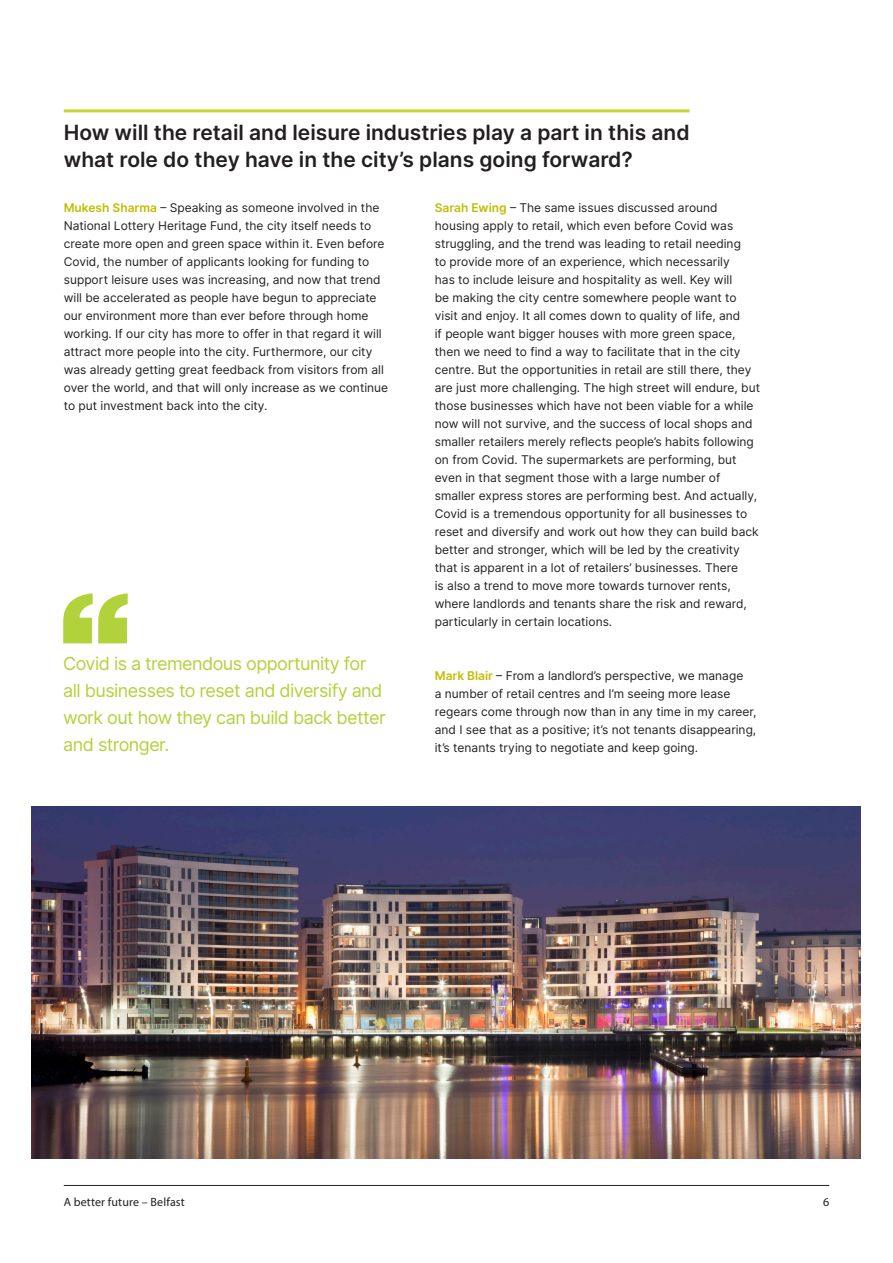
<style>
.page{position:relative;width:893px;height:1263px;background:#fff}
.page>*{position:absolute;margin:0;border:0;box-sizing:border-box;transform-origin:0 0}
.Heading_-_14_-_with{font:600 21px/27px "Inter";color:#231f20}
.Document_Type_-_13{font:18px/27px "Inter";letter-spacing:-.03em;color:#b2d23c}
.Body_Copy__Grid__8pt{font:12px/18px "Inter";color:#231f20}
.t1{font:12px "Myriad Pro";letter-spacing:.01em;color:#231f20}
.s1{font-weight:600;color:#c0bc00}
</style>
<div class="page">
<hr style="left:64px;top:1185px;width:765px;height:1px;background:#231f20">
<svg style="left:63px;top:593px;width:65px;height:50px"></svg>
<hr style="left:64px;top:109px;width:626px;height:3px;background:#c1d72f">
<img style="left:31px;top:806px;width:830px;height:353px">
<p class="Heading_-_14_-_with" style="left:64px;top:118px;width:627px">How will the retail and leisure industries play a part in this and what role do they have in the city’s plans going forward?</p>
<p class="Body_Copy__Grid__8pt" style="left:64px;top:198px;width:326px"><span class="s1">Mukesh Sharma</span> – Speaking as someone involved in the National Lottery Heritage Fund, the city itself needs to create more open and green space within it. Even before Covid, the number of applicants looking for funding to support leisure uses was increasing, and now that trend will be accelerated as people have begun to appreciate our environment more than ever before through home working. If our city has more to offer in that regard it will attract more people into the city. Furthermore, our city was already getting great feedback from visitors from all over the world, and that will only increase as we continue to put investment back into the city.</p>
<p class="Body_Copy__Grid__8pt" style="left:435px;top:198px;width:327px"><span class="s1">Sarah Ewing</span> – The same issues discussed around housing apply to retail, which even before Covid was struggling, and the trend was leading to retail needing<br>to provide more of an experience, which necessarily<br>has to include leisure and hospitality as well. Key will<br>be making the city centre somewhere people want to visit and enjoy. It all comes down to quality of life, and<br>if people want bigger houses with more green space, then we need to find a way to facilitate that in the city centre. But the opportunities in retail are still there, they are just more challenging. The high street will endure, but those businesses which have not been viable for a while now will not survive, and the success of local shops and smaller retailers merely reflects people’s habits following on from Covid. The supermarkets are performing, but even in that segment those with a large number of smaller express stores are performing best. And actually, Covid is a tremendous opportunity for all businesses to reset and diversify and work out how they can build back better and stronger, which will be led by the creativity that is apparent in a lot of retailers’ businesses. There<br>is also a trend to move more towards turnover rents, where landlords and tenants share the risk and reward, particularly in certain locations.</p>
<p class="Document_Type_-_13" style="left:63px;top:650px;width:324px">Covid is a tremendous opportunity for all businesses to reset and diversify and work out how they can build back better and stronger.</p>
<p class="Body_Copy__Grid__8pt" style="left:435px;top:666px;width:323px"><span class="s1">Mark Blair</span> – From a landlord’s perspective, we manage<br>a number of retail centres and I’m seeing more lease regears come through now than in any time in my career, and I see that as a positive; it’s not tenants disappearing, it’s tenants trying to negotiate and keep going.</p>
<p class="t1" style="left:64px;top:1195px;width:122px">A better future – Belfast</p>
<p class="t1" style="left:823px;top:1195px;width:8px">6</p>
</div>
